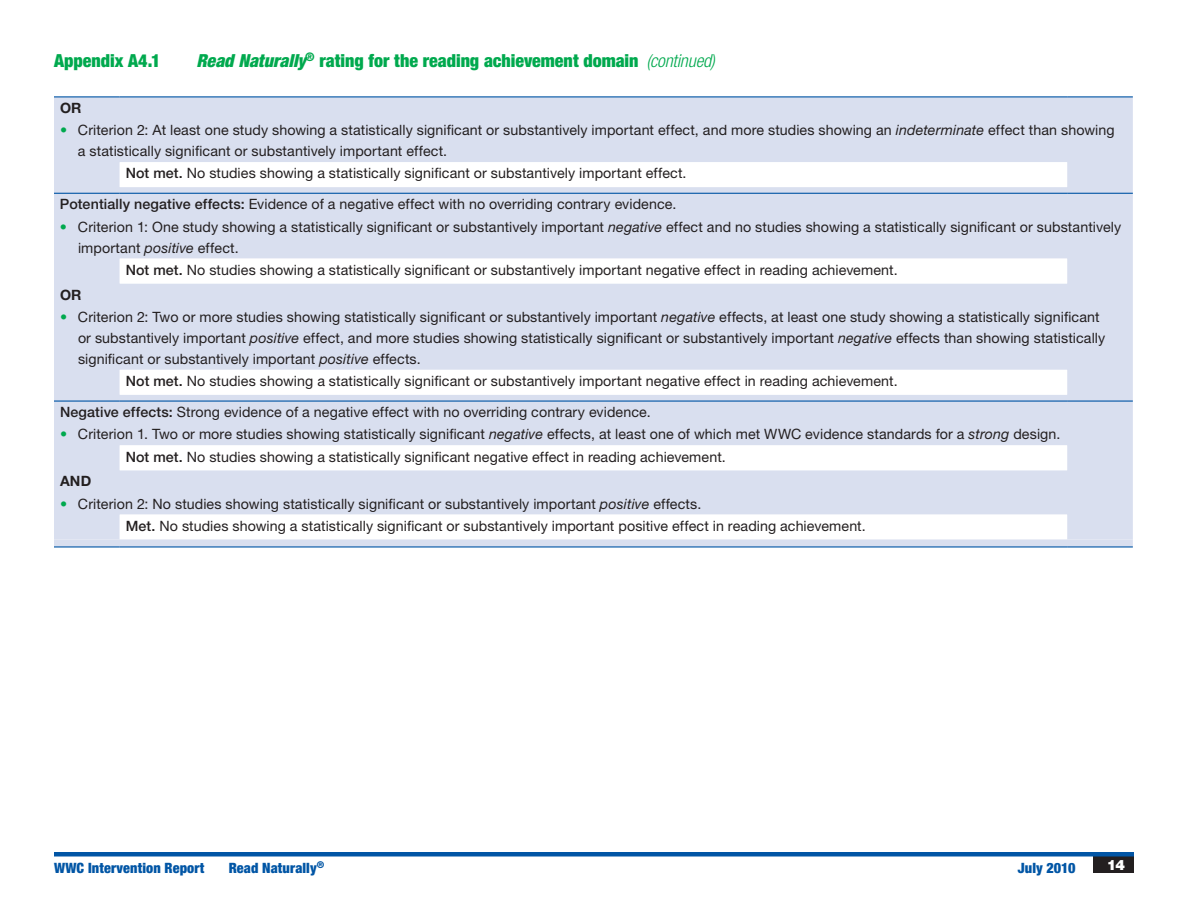
<style>
.page{position:relative;width:1188px;height:918px;background:#fff}
.page>*{position:absolute;margin:0;border:0;box-sizing:border-box;transform-origin:0 0}
.Appendix_title{font:900 condensed 18px "Helvetica Neue LT Std";color:#00a94e}
.Table_bullet{font:14.25px/21px "Helvetica Neue LT Std";letter-spacing:.005em;color:#231f20}
.Rating_extract{font:14.25px "Helvetica Neue LT Std";letter-spacing:.005em;color:#231f20}
.Rating_body_effect{font:14.25px "Helvetica Neue LT Std";letter-spacing:.005em;color:#231f20}
.t1{font:900 condensed 14.25px "Helvetica Neue LT Std";letter-spacing:.01em;color:#0155a5}
.Table_conjunction{font:700 14.25px "Helvetica Neue LT Std";color:#231f20}
.t2{font:900 14.25px "Helvetica Neue LT Std";color:#fff}
.s1{font-style:italic}
.s2{font-weight:300;font-style:italic}
.s3{color:#00a94e}
.s4{font-weight:500}
</style>
<div class="page">
<div style="left:1094px;top:856px;width:40px;height:17px;background:#231f20"></div>
<hr style="left:54px;top:852px;width:1080px;height:4px;background:#0155a5">
<div style="left:54px;top:97px;width:1079px;height:442px;background:#d9dfef"></div>
<svg style="left:120px;top:162px;width:947px;height:377px;fill:#d9dfef"></svg>
<svg style="left:54px;top:539px;width:1079px;height:7px;background:#dbe0ef"></svg>
<hr style="left:54px;top:96px;width:66px;height:1px;background:#0155a5">
<hr style="left:120px;top:96px;width:947px;height:1px;background:#0155a5">
<hr style="left:1067px;top:96px;width:66px;height:1px;background:#0155a5">
<hr style="left:54px;top:546px;width:66px;height:2px;background:#0155a5">
<hr style="left:120px;top:546px;width:947px;height:2px;background:#0155a5">
<hr style="left:1067px;top:546px;width:66px;height:2px;background:#0155a5">
<hr style="left:54px;top:193px;width:66px;height:1px;background:#0155a5">
<hr style="left:120px;top:193px;width:947px;height:1px;background:#0155a5">
<hr style="left:1067px;top:193px;width:66px;height:1px;background:#0155a5">
<hr style="left:54px;top:401px;width:66px;height:1px;background:#0155a5">
<hr style="left:120px;top:401px;width:947px;height:1px;background:#0155a5">
<hr style="left:1067px;top:401px;width:66px;height:1px;background:#0155a5">
<p class="Appendix_title" style="left:54px;top:49px;width:108px">Appendix A4.1</p>
<p class="Appendix_title" style="left:196px;top:49px;width:520px"><span class="s1">Read Naturally</span><sup>®</sup> rating for the reading achievement domain <span class="s2">(continued)</span></p>
<p class="Table_conjunction" style="left:60px;top:99px;width:23px">or</p>
<p class="Table_bullet" style="left:78px;top:119px;width:1038px;text-indent:-18px"><span class="s3">•</span> Criterion 2: At least one study showing a statistically significant or substantively important effect, and more studies showing an <span class="s1">indeterminate</span> effect than showing a statistically significant or substantively important effect.</p>
<p class="Rating_extract" style="left:126px;top:165px;width:562px"><span class="s4">Not met.</span> No studies showing a statistically significant or substantively important effect.</p>
<p class="Rating_body_effect" style="left:60px;top:196px;width:618px"><span class="s4">Potentially negative effects:</span> Evidence of a negative effect with no overriding contrary evidence.</p>
<p class="Table_bullet" style="left:78px;top:216px;width:1045px;text-indent:-18px"><span class="s3">•</span> Criterion 1: One study showing a statistically significant or substantively important <span class="s1">negative</span> effect and no studies showing a statistically significant or substantively important <span class="s1">positive</span> effect.</p>
<p class="Rating_extract" style="left:126px;top:261px;width:773px"><span class="s4">Not met.</span> No studies showing a statistically significant or substantively important negative effect in reading achievement.</p>
<p class="Table_conjunction" style="left:60px;top:286px;width:12px">OR</p>
<p class="Table_bullet" style="left:78px;top:306px;width:1029px;text-indent:-18px"><span class="s3">•</span> Criterion 2: Two or more studies showing statistically significant or substantively important <span class="s1">negative</span> effects, at least one study showing a statistically significant or substantively important <span class="s1">positive</span> effect, and more studies showing statistically significant or substantively important <span class="s1">negative</span> effects than showing statistically significant or substantively important <span class="s1">positive</span> effects.</p>
<p class="Rating_extract" style="left:126px;top:372px;width:773px"><span class="s4">Not met.</span> No studies showing a statistically significant or substantively important negative effect in reading achievement.</p>
<p class="Rating_body_effect" style="left:60px;top:404px;width:592px"><span class="s4">Negative effects:</span> Strong evidence of a negative effect with no overriding contrary evidence.</p>
<p class="Table_bullet" style="left:60px;top:424px;width:1002px"><span class="s3">•</span> Criterion 1. Two or more studies showing statistically significant <span class="s1">negative</span> effects, at least one of which met WWC evidence standards for a <span class="s1">strong</span> design.</p>
<p class="Rating_extract" style="left:126px;top:448px;width:602px"><span class="s4">Not met.</span> No studies showing a statistically significant negative effect in reading achievement.</p>
<p class="Table_conjunction" style="left:60px;top:473px;width:12px">AND</p>
<p class="Table_bullet" style="left:60px;top:493px;width:643px"><span class="s3">•</span> Criterion 2: No studies showing statistically significant or substantively important <span class="s1">positive</span> effects.</p>
<p class="Rating_extract" style="left:126px;top:517px;width:742px"><span class="s4">Met.</span> No studies showing a statistically significant or substantively important positive effect in reading achievement.</p>
<p class="t1" style="left:54px;top:859px;width:152px">WWC Intervention Report</p>
<p class="t1" style="left:229px;top:859px;width:97px">Read Naturally<sup>®</sup></p>
<p class="t1" style="left:1018px;top:859px;width:59px">July 2010</p>
<p class="t2" style="left:1107px;top:856px;width:20px">14</p>
</div>
